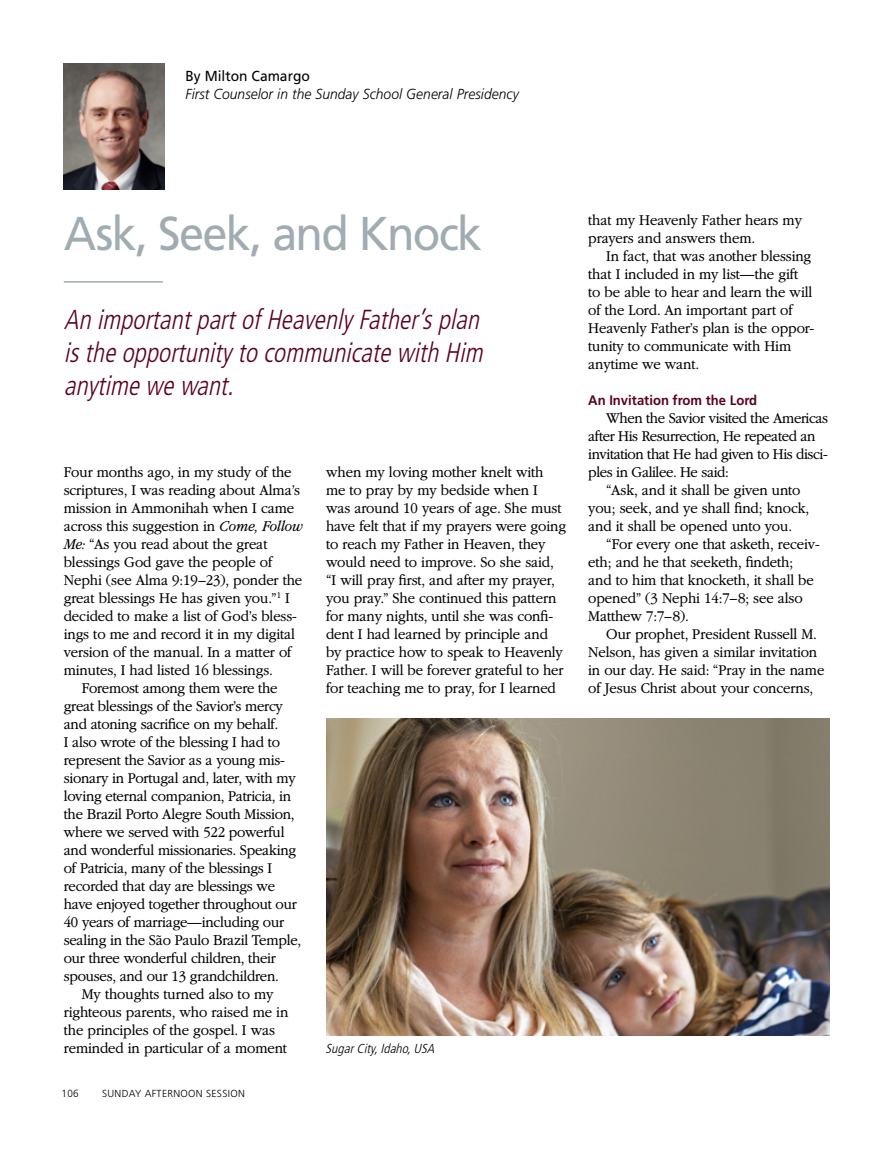
<style>
.page{position:relative;width:893px;height:1161px;background:#fff}
.page>*{position:absolute;margin:0;border:0;box-sizing:border-box;transform-origin:0 0}
.ARTCL_title{font:47.4px "Frutigerlds Lat";letter-spacing:-.04em;color:#a1abb2;scale:.95 1}
.ARTCL-kicker{font:italic 300 condensed 27.6px/33px "Frutigerlds Lat";color:#5d0024;scale:.95 1}
.ARTCL_para{font:300 15.75px/18px "Garamondlds Lat Plus";letter-spacing:-.01em;color:#000;scale:.95 1}
.ARTCL_para_first{font:300 15.75px/18px "Garamondlds Lat Plus";letter-spacing:-.01em;color:#000;scale:.95 1}
.ARTCL_para-2{font:300 15.75px/18px "Garamondlds Lat Plus";letter-spacing:-.03em;color:#000;scale:.95 1}
.ARTCL-BY_para{font:italic 300 14.55px "Frutigerlds Lat";letter-spacing:.005em;color:#000;scale:.95 1}
.ARTCL-BY_para_first{font:14.55px "Frutigerlds Lat";color:#000;scale:.95 1}
.TOPIC-1_title{font:700 13.8px "Frutigerlds Lat";color:#5d0024;scale:.95 1}
.New_FrutigerLight_Ca{font:italic 300 condensed 13.05px "Frutigerlds Lat";color:#000}
.t1{font:300 10.35px "Frutigerlds Lat";color:#000;scale:.95 1}
.t2{font:300 10.2px "Frutigerlds Lat";letter-spacing:.03em;color:#000}
.s1{font-style:italic}
</style>
<div class="page">
<hr style="left:64px;top:281px;width:99px;height:2px;background:#a1abb2">
<img style="left:64px;top:64px;width:100px;height:126px">
<img style="left:326px;top:718px;width:503px;height:317px">
<p class="ARTCL-BY_para_first" style="left:185px;top:65px;width:132px">By Milton Camargo</p>
<p class="ARTCL-BY_para" style="left:185px;top:84px;width:352px">First Counselor in the Sunday School General Presidency</p>
<p class="ARTCL_title" style="left:64px;top:197px;width:442px">Ask, Seek, and Knock</p>
<p class="ARTCL-kicker" style="left:64px;top:303px;width:442px">An important part of Heavenly Father’s plan is the opportunity to communicate with Him anytime we want.</p>
<p class="ARTCL_para_first" style="left:64px;top:463px;width:253px">Four months ago, in my study of the scriptures, I was reading about Alma’s mission in Ammonihah when I came across this suggestion in <span class="s1">Come, Follow Me:</span> “As you read about the great blessings God gave the people of Nephi (see Alma 9:19–23), ponder the great blessings He has given you.”<sup>1</sup> I decided to make a list of God’s bless&shy;ings to me and record it in my digital version of the manual. In a matter of minutes, I had listed 16 blessings.</p>
<p class="ARTCL_para" style="left:64px;top:679px;width:252px;text-indent:18px">Foremost among them were the great blessings of the Savior’s mercy and atoning sacrifice on my behalf.<br>I also wrote of the blessing I had to represent the Savior as a young mis&shy;sionary in Portugal and, later, with my loving eternal companion, Patricia, in the Brazil Porto Alegre South Mission, where we served with 522 powerful and wonderful missionaries. Speaking of Patricia, many of the blessings I recorded that day are blessings we have enjoyed together throughout our 40 years of marriage—including our sealing in the São Paulo Brazil Temple, our three wonderful children, their spouses, and our 13 grandchildren.</p>
<p class="ARTCL_para" style="left:64px;top:985px;width:238px;text-indent:18px">My thoughts turned also to my righteous parents, who raised me in the principles of the gospel. I was reminded in particular of a moment</p>
<p class="t1" style="left:62px;top:1086px;width:19px">106</p>
<p class="t2" style="left:102px;top:1086px;width:144px">SUNDAY AFTERNOON SESSION</p>
<p class="ARTCL_para" style="left:326px;top:463px;width:254px">when my loving mother knelt with me to pray by my bedside when I was around 10 years of age. She must have felt that if my prayers were going to reach my Father in Heaven, they would need to improve. So she said, “I will pray first, and after my prayer, you pray.” She continued this pattern for many nights, until she was confi&shy;dent I had learned by principle and by practice how to speak to Heavenly Father. I will be forever grateful to her for teaching me to pray, for I learned</p>
<p class="New_FrutigerLight_Ca" style="left:326px;top:1039px;width:110px">Sugar City, Idaho, USA</p>
<p class="ARTCL_para" style="left:588px;top:211px;width:227px">that my Heavenly Father hears my prayers and answers them.</p>
<p class="ARTCL_para" style="left:588px;top:247px;width:240px;text-indent:18px">In fact, that was another blessing that I included in my list—the gift to be able to hear and learn the will of the Lord. An important part of<br>Heavenly Father’s plan is the oppor&shy;tunity to communicate with Him anytime we want.</p>
<p class="TOPIC-1_title" style="left:588px;top:390px;width:179px">An Invitation from the Lord</p>
<p class="ARTCL_para-2" style="left:588px;top:409px;width:254px;text-indent:18px">When the Savior visited the Americas after His Resurrection, He repeated an invitation that He had given to His disci&shy;ples in Galilee. He said:</p>
<p class="ARTCL_para" style="left:588px;top:481px;width:234px;text-indent:18px">“Ask, and it shall be given unto you; seek, and ye shall find; knock, and it shall be opened unto you.</p>
<p class="ARTCL_para" style="left:588px;top:535px;width:245px;text-indent:18px">“For every one that asketh, receiv&shy;eth; and he that seeketh, findeth; and to him that knocketh, it shall be opened” (3 Nephi 14:7–8; see also<br>Matthew 7:7–8).</p>
<p class="ARTCL_para" style="left:588px;top:625px;width:250px;text-indent:18px">Our prophet, President Russell M.<br>Nelson, has given a similar invitation in our day. He said: “Pray in the name of Jesus Christ about your concerns,</p>
</div>
